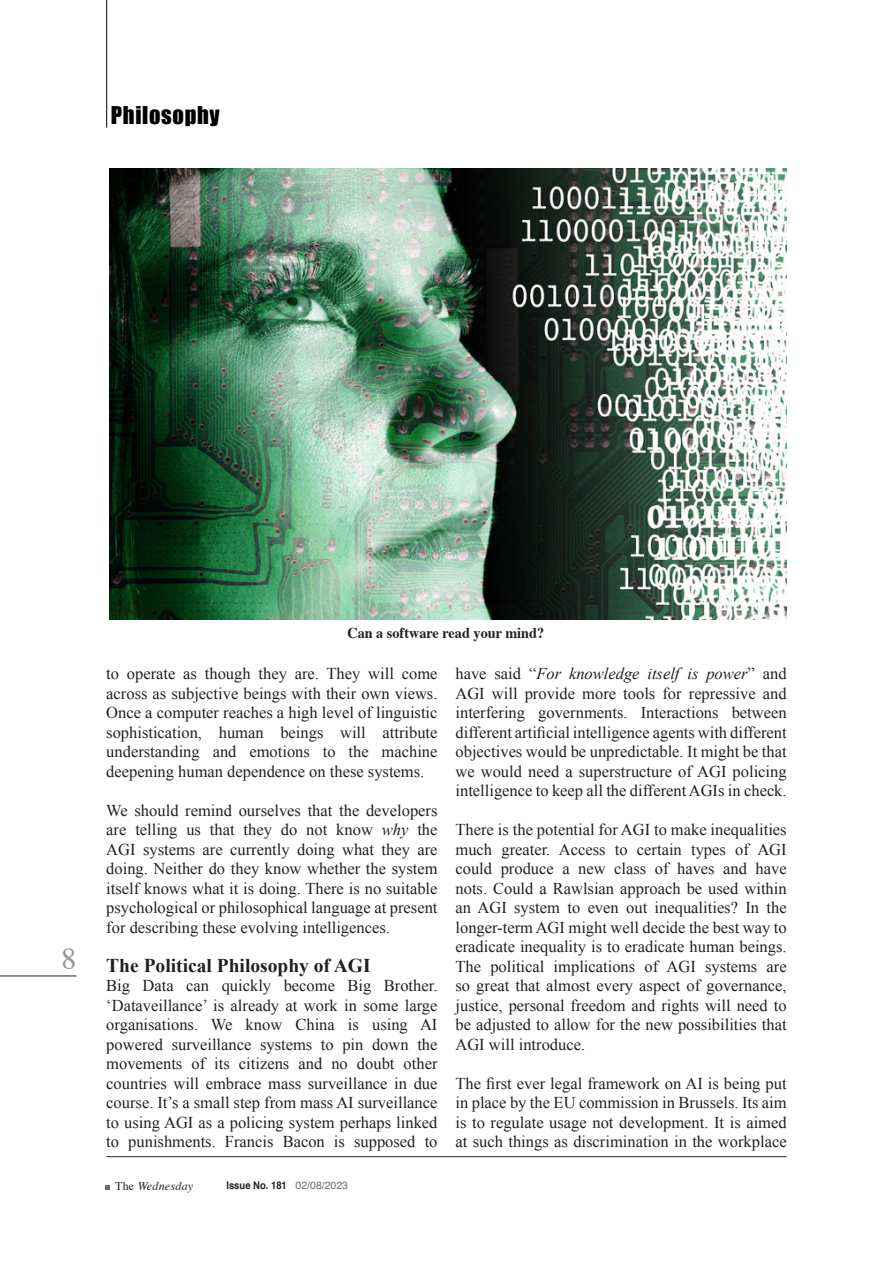
<style>
.page{position:relative;width:893px;height:1263px;background:#fff}
.page>*{position:absolute;margin:0;border:0;box-sizing:border-box;transform-origin:0 0}
.t1{font:30px "Times";color:#939598}
.t2{font:22.5px "Impact";letter-spacing:.03em;color:#000}
.t3{font:700 19.5px "Times New Roman";color:#231f20}
.t4{font:16.5px/19.5px "Times New Roman";color:#231f20;text-align:justify}
.t5{font:700 15px "Times";color:#231f20;scale:.95 1}
.t6{font:italic 12px "Times";letter-spacing:.02em;color:#231f20}
.t7{font:700 10.5px "Helvetica";color:#231f20;scale:.9 1}
.s1{font-style:italic}
.s2{font-style:normal}
.s3{font-weight:400;color:#6c6d70}
</style>
<div class="page">
<svg style="left:105px;top:1185px;width:5px;height:5px"></svg>
<hr style="left:106px;top:1156px;width:681px;height:1px;background:#231f20">
<hr style="left:0;top:976px;width:77px;height:1px;background:#231f20">
<hr style="left:106px;top:0;width:1px;height:128px;background:#000">
<img style="left:110px;top:168px;width:677px;height:452px">
<p class="t2" style="left:111px;top:101px;width:110px">Philosophy</p>
<p class="t1" style="left:62px;top:930px;width:16px">8</p>
<p class="t5" style="left:347px;top:618px;width:209px">Can a software read your mind?</p>
<p class="t4" style="left:106px;top:663px;width:333px">to operate as though they are. They will come across as subjective beings with their own views.<br>Once a computer reaches a high level of linguistic sophistication, human beings will attribute understanding and emotions to the machine deepening human dependence on these systems.</p>
<p class="t4" style="left:106px;top:800px;width:333px">We should remind ourselves that the developers are telling us that they do not know <span class="s1">why</span> the AGI systems are currently doing what they are doing. Neither do they know whether the system itself knows what it is doing. There is no suitable psychological or philosophical language at present for describing these evolving intelligences.</p>
<p class="t3" style="left:106px;top:951px;width:266px">The Political Philosophy of AGI</p>
<p class="t4" style="left:106px;top:975px;width:333px">Big Data can quickly become Big Brother. ‘Dataveillance’ is already at work in some large organisations. We know China is using AI powered surveillance systems to pin down the movements of its citizens and no doubt other countries will embrace mass surveillance in due course. It’s a small step from mass AI surveillance to using AGI as a policing system perhaps linked to punishments. Francis Bacon is supposed to</p>
<p class="t6" style="left:115px;top:1175px;width:80px"><span class="s2">The</span> Wednesday</p>
<p class="t7" style="left:226px;top:1177px;width:137px">Issue No. 181 <span class="s3">02/08/2023</span></p>
<p class="t4" style="left:455px;top:663px;width:333px">have said “<span class="s1">For knowledge itself is power</span>” and AGI will provide more tools for repressive and interfering governments. Interactions between different artificial intelligence agents with different objectives would be unpredictable. It might be that we would need a superstructure of AGI policing intelligence to keep all the different AGIs in check.</p>
<p class="t4" style="left:455px;top:819px;width:333px">There is the potential for AGI to make inequalities much greater. Access to certain types of AGI could produce a new class of haves and have nots. Could a Rawlsian approach be used within an AGI system to even out inequalities? In the longer-term AGI might well decide the best way to eradicate inequality is to eradicate human beings.<br>The political implications of AGI systems are so great that almost every aspect of governance, justice, personal freedom and rights will need to be adjusted to allow for the new possibilities that AGI will introduce.</p>
<p class="t4" style="left:455px;top:1073px;width:333px">The first ever legal framework on AI is being put in place by the EU commission in Brussels. Its aim is to regulate usage not development. It is aimed at such things as discrimination in the workplace</p>
</div>
